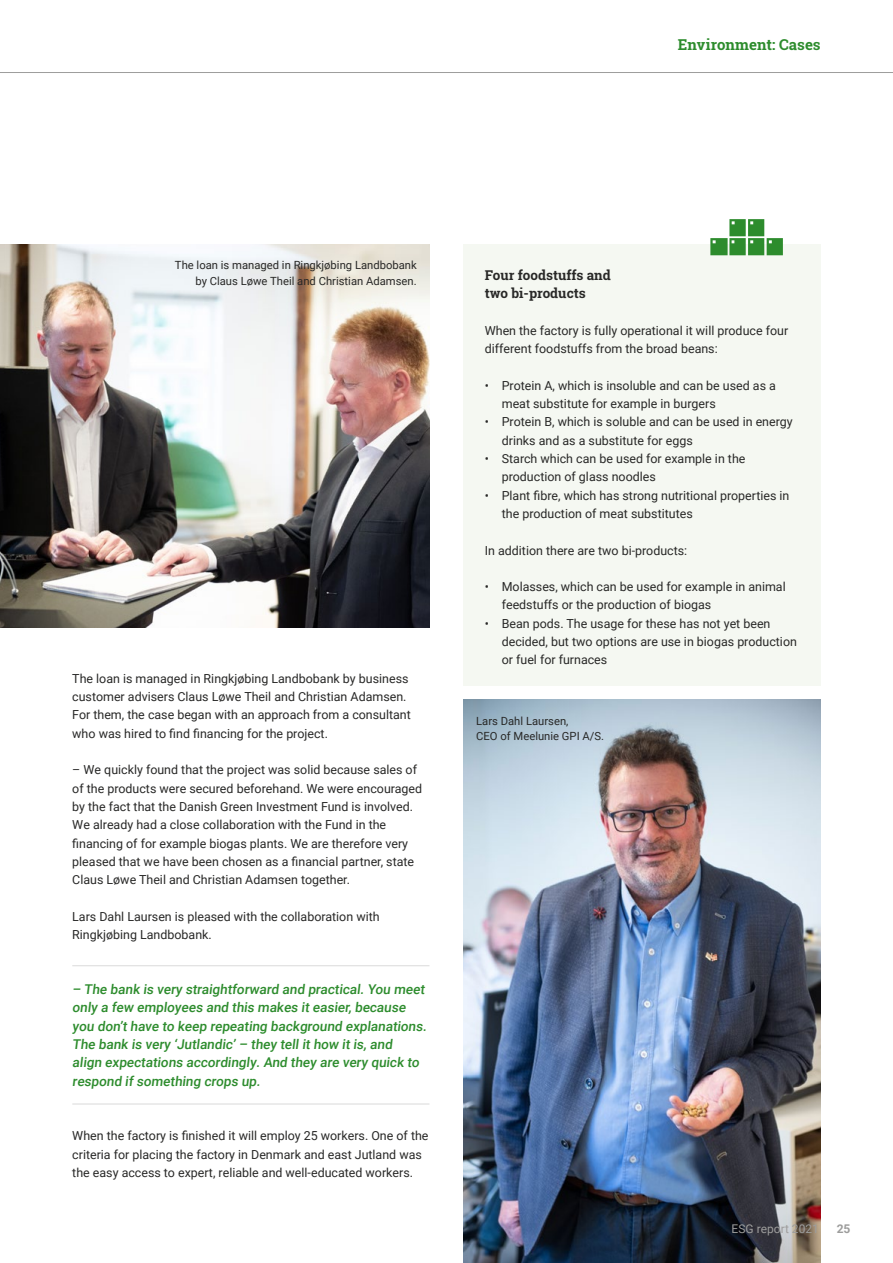
<style>
.page{position:relative;width:893px;height:1263px;background:#fff}
.page>*{position:absolute;margin:0;border:0;box-sizing:border-box;transform-origin:0 0}
.t1{font:700 15px "Roboto Slab";letter-spacing:.005em;color:#2d8c2d}
.t2{font:500 13.5px/18.3px "Roboto";color:#2d8c2d}
.t3{font:700 13.5px/18.3px "Roboto Slab";color:#282827}
.t4{font:12.45px/18.3px "Roboto";color:#282827}
.t5{font:12px "Roboto";color:#9d9d9c}
.t6{font:700 12px "Roboto";color:#9d9d9c}
.t7{font:11.25px/15.8px "Roboto";color:#282827;text-align:right}
</style>
<div class="page">
<hr style="left:72px;top:1103px;width:357px;height:1px;background:#dadada">
<hr style="left:72px;top:965px;width:357px;height:1px;background:#dadada">
<div style="left:463px;top:245px;width:358px;height:441px;background:#f5f8f2"></div>
<svg style="left:710px;top:219px;width:73px;height:36px"></svg>
<img style="left:0;top:244px;width:429px;height:383px">
<img style="left:463px;top:700px;width:358px;height:563px">
<hr style="left:0;top:72px;width:893px;height:1px;background:#9d9d9c">
<p class="t1" style="left:678px;top:34px;width:144px">Environment: Cases</p>
<p class="t7" style="left:175px;top:257px;width:243px">The loan is managed in Ringkjøbing Landbobank by Claus Løwe Theil and Christian Adamsen.</p>
<p class="t4" style="left:72px;top:669px;width:340px">The loan is managed in Ringkjøbing Landbobank by business customer advisers Claus Løwe Theil and Christian Adamsen.<br>For them, the case began with an approach from a consultant who was hired to find financing for the project.</p>
<p class="t4" style="left:72px;top:760px;width:351px">– We quickly found that the project was solid because sales of of the products were secured beforehand. We were encouraged by the fact that the Danish Green Investment Fund is involved.<br>We already had a close collaboration with the Fund in the financing of for example biogas plants. We are therefore very pleased that we have been chosen as a financial partner, state Claus Løwe Theil and Christian Adamsen together.</p>
<p class="t4" style="left:72px;top:907px;width:309px">Lars Dahl Laursen is pleased with the collaboration with<br>Ringkjøbing Landbobank.</p>
<p class="t2" style="left:72px;top:979px;width:358px">– The bank is very straightforward and practical. You meet only a few employees and this makes it easier, because you don’t have to keep repeating background explanations.<br>The bank is very ‘Jutlandic’ – they tell it how it is, and align expectations accordingly. And they are very quick to respond if something crops up.</p>
<p class="t4" style="left:72px;top:1126px;width:358px">When the factory is finished it will employ 25 workers. One of the criteria for placing the factory in Denmark and east Jutland was the easy access to expert, reliable and well-educated workers.</p>
<p class="t3" style="left:485px;top:266px;width:127px">Four foodstuffs and two bi-products</p>
<p class="t4" style="left:485px;top:321px;width:305px">When the factory is fully operational it will produce four different foodstuffs from the broad beans:</p>
<p class="t4" style="left:502px;top:376px;width:276px;text-indent:-17px">• Protein A, which is insoluble and can be used as a meat substitute for example in burgers</p>
<p class="t4" style="left:502px;top:412px;width:293px;text-indent:-17px">• Protein B, which is soluble and can be used in energy drinks and as a substitute for eggs</p>
<p class="t4" style="left:502px;top:449px;width:245px;text-indent:-17px">• Starch which can be used for example in the production of glass noodles</p>
<p class="t4" style="left:502px;top:486px;width:289px;text-indent:-17px">• Plant fibre, which has strong nutritional properties in the production of meat substitutes</p>
<p class="t4" style="left:485px;top:540px;width:204px">In addition there are two bi-products:</p>
<p class="t4" style="left:502px;top:577px;width:285px;text-indent:-17px">• Molasses, which can be used for example in animal feedstuffs or the production of biogas</p>
<p class="t4" style="left:502px;top:614px;width:297px;text-indent:-17px">• Bean pods. The usage for these has not yet been decided, but two options are use in biogas production or fuel for furnaces</p>
<p class="t7" style="left:476px;top:712px;width:129px;text-align:left">Lars Dahl Laursen,<br>CEO of Meelunie GPI A/S.</p>
<p class="t5" style="left:732px;top:1220px;width:89px">ESG report 2021</p>
<p class="t6" style="left:837px;top:1220px;width:15px">25</p>
</div>
